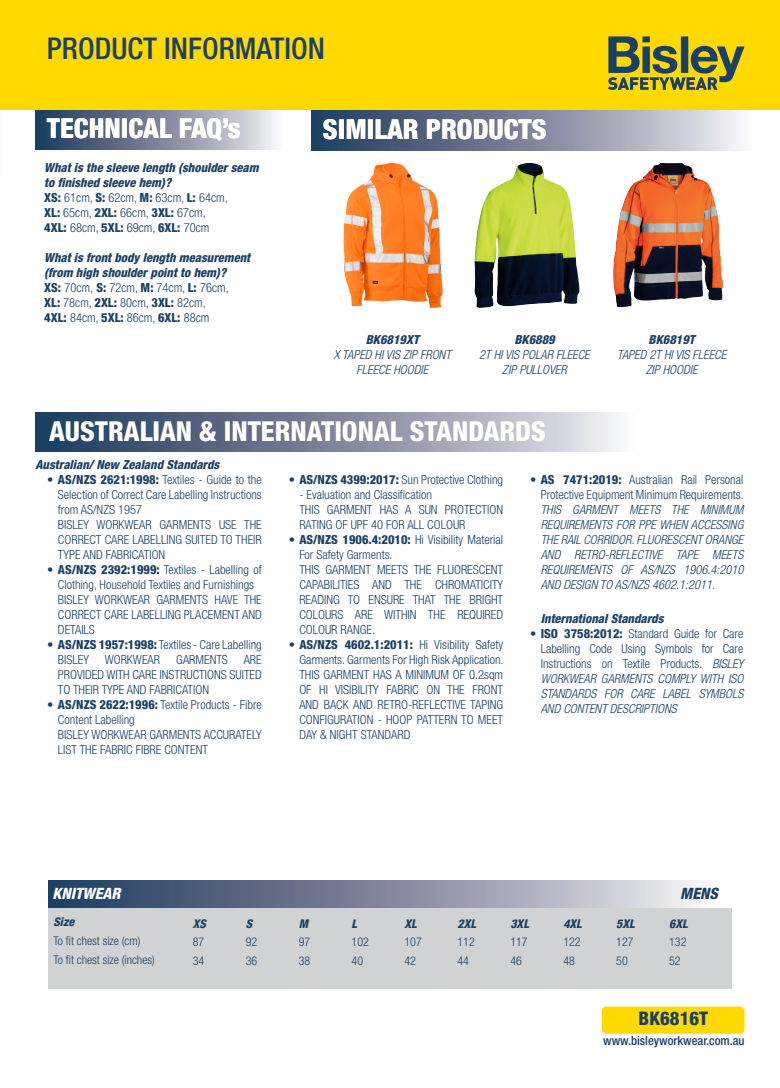
<style>
.page{position:relative;width:780px;height:1088px;background:#fff}
.page>*{position:absolute;margin:0;border:0;box-sizing:border-box;transform-origin:0 0}
.t1{font:500 condensed 30px "Helvetica Neue LT Std";color:#1b4064}
.t2{font:800 condensed 27.5px "Helvetica Neue LT Std";color:#fff}
.t3{font:800 condensed 18.75px "Helvetica Neue LT Std";color:#1b4064}
.t4{font:italic 800 condensed 15.62px "Helvetica Neue LT Std";color:#fff}
.t5{font:italic 800 condensed 15.62px "Helvetica Neue LT Std";color:#1b4064}
.t6{font:300 condensed 12.5px/15px "Helvetica Neue LT Std";color:#1b4064;text-align:justify}
.t7{font:italic 300 condensed 12.5px/15px "Helvetica Neue LT Std";color:#1b4064;text-align:center}
.t8{font:italic 800 condensed 12.5px/15px "Helvetica Neue LT Std";color:#1b4064}
.t9{font:500 condensed 12.5px "Helvetica Neue LT Std";color:#1b4064}
.t10{font:300 condensed 12px/18.8px "Helvetica Neue LT Std";color:#1b4064;text-align:justify}
.t11{font:italic 800 condensed 12px "Helvetica Neue LT Std";color:#1b4064}
.s1{font-weight:800}
.s2{font-weight:800;font-style:normal}
.s3{font-style:normal}
.s4{font-weight:800;font-style:italic}
</style>
<div class="page">
<svg style="left:35px;top:412px;width:583px;height:39px;background:#7f899f"></svg>
<svg style="left:35px;top:109px;width:276px;height:40px;background:#9199a6"></svg>
<svg style="left:311px;top:109px;width:451px;height:41px;background:#8a91a0"></svg>
<div style="left:0;top:0;width:18px;height:109px;background:#ffd900"></div>
<div style="left:18px;top:0;width:762px;height:109px;background:#ffd900"></div>
<div style="left:601px;top:1006px;width:143px;height:28px;background:#ffd900;border-radius:5px"></div>
<svg style="left:608px;top:36px;width:136px;height:54px"></svg>
<img style="left:474px;top:163px;width:105px;height:145px">
<img style="left:613px;top:165px;width:110px;height:142px">
<img style="left:343px;top:163px;width:59px;height:143px">
<div style="left:48px;top:908px;width:683px;height:81px;background:#d1d2d4"></div>
<svg style="left:48px;top:881px;width:649px;height:27px;background:#818aa0"></svg>
<p class="t1" style="left:47px;top:31px;width:279px">PRODUCT INFORMATION</p>
<p class="t2" style="left:47px;top:111px;width:195px">TECHNICAL FAQ’s</p>
<p class="t2" style="left:323px;top:112px;width:225px">SIMILAR PRODUCTS</p>
<p class="t8" style="left:44px;top:160px;width:216px">What is the sleeve length (shoulder seam to finished sleeve hem)?</p>
<p class="t6" style="left:44px;top:190px;width:185px"><span class="s1">XS:</span> 61cm, <span class="s1">S:</span> 62cm, <span class="s1">M:</span> 63cm, <span class="s1">L:</span> 64cm,</p>
<p class="t6" style="left:44px;top:205px;width:163px"><span class="s1">XL:</span> 65cm, <span class="s1">2XL:</span> 66cm, <span class="s1">3XL:</span> 67cm,</p>
<p class="t6" style="left:44px;top:220px;width:167px"><span class="s1">4XL:</span> 68cm, <span class="s1">5XL:</span> 69cm, <span class="s1">6XL:</span> 70cm</p>
<p class="t8" style="left:44px;top:250px;width:207px">What is front body length measurement (from high shoulder point to hem)?</p>
<p class="t6" style="left:44px;top:280px;width:186px"><span class="s1">XS:</span> 70cm, <span class="s1">S:</span> 72cm, <span class="s1">M:</span> 74cm, <span class="s1">L:</span> 76cm,</p>
<p class="t6" style="left:44px;top:295px;width:163px"><span class="s1">XL:</span> 78cm, <span class="s1">2XL:</span> 80cm, <span class="s1">3XL:</span> 82cm,</p>
<p class="t6" style="left:44px;top:310px;width:167px"><span class="s1">4XL:</span> 84cm, <span class="s1">5XL:</span> 86cm, <span class="s1">6XL:</span> 88cm</p>
<p class="t8" style="left:366px;top:332px;width:55px">BK6819XT</p>
<p class="t7" style="left:334px;top:347px;width:118px">X TAPED HI VIS ZIP FRONT<br>FLEECE HOODIE</p>
<p class="t8" style="left:514px;top:332px;width:42px">BK6889</p>
<p class="t7" style="left:479px;top:347px;width:112px">2T HI VIS POLAR FLEECE<br>ZIP PULLOVER</p>
<p class="t2" style="left:49px;top:414px;width:498px">AUSTRALIAN &amp; INTERNATIONAL STANDARDS</p>
<p class="t8" style="left:648px;top:332px;width:48px">BK6819T</p>
<p class="t7" style="left:617px;top:347px;width:111px">TAPED 2T HI VIS FLEECE<br>ZIP HOODIE</p>
<p class="t8" style="left:35px;top:457px;width:185px">Australian/ New Zealand Standards</p>
<p class="t6" style="left:58px;top:472px;width:205px;text-indent:-11px"><span class="s1">• AS/NZS 2621:1998:</span> Textiles - Guide to the Selection of Correct Care Labelling Instructions from AS/NZS 1957</p>
<p class="t6" style="left:58px;top:517px;width:205px">BISLEY WORKWEAR GARMENTS USE THE CORRECT CARE LABELLING SUITED TO THEIR TYPE AND FABRICATION</p>
<p class="t6" style="left:47px;top:562px;width:216px;text-align:center"><span class="s1">• AS/NZS 2392:1999:</span> Textiles - Labelling of<br>Clothing, Household Textiles and Furnishings</p>
<p class="t6" style="left:58px;top:592px;width:205px">BISLEY WORKWEAR GARMENTS HAVE THE CORRECT CARE LABELLING PLACEMENT AND DETAILS</p>
<p class="t6" style="left:47px;top:637px;width:216px"><span class="s1">• AS/NZS 1957:1998:</span> Textiles - Care Labelling</p>
<p class="t6" style="left:58px;top:652px;width:32px">BISLEY</p>
<p class="t6" style="left:105px;top:652px;width:57px">WORKWEAR</p>
<p class="t6" style="left:176px;top:652px;width:53px">GARMENTS</p>
<p class="t6" style="left:58px;top:652px;width:205px;text-indent:186px">ARE PROVIDED WITH CARE INSTRUCTIONS SUITED TO THEIR TYPE AND FABRICATION</p>
<p class="t6" style="left:58px;top:697px;width:205px;text-indent:-11px"><span class="s1">• AS/NZS 2622:1996:</span> Textile Products - Fibre<br>Content Labelling</p>
<p class="t6" style="left:58px;top:727px;width:205px">BISLEY WORKWEAR GARMENTS ACCURATELY<br>LIST THE FABRIC FIBRE CONTENT</p>
<p class="t6" style="left:289px;top:472px;width:216px"><span class="s1">• AS/NZS 4399:2017:</span> Sun Protective Clothing</p>
<p class="t6" style="left:299px;top:487px;width:134px">- Evaluation and Classification</p>
<p class="t6" style="left:299px;top:502px;width:205px">THIS GARMENT HAS A SUN PROTECTION<br>RATING OF UPF 40 FOR ALL COLOUR</p>
<p class="t6" style="left:299px;top:532px;width:205px;text-indent:-11px"><span class="s1">• AS/NZS 1906.4:2010:</span> Hi Visibility Material<br>For Safety Garments.</p>
<p class="t6" style="left:299px;top:562px;width:205px">THIS GARMENT MEETS THE FLUORESCENT CAPABILITIES AND THE CHROMATICITY READING TO ENSURE THAT THE BRIGHT COLOURS ARE WITHIN THE REQUIRED COLOUR RANGE.</p>
<p class="t6" style="left:289px;top:637px;width:216px;text-align:right"><span class="s1">• AS/NZS 4602.1:2011:</span> Hi Visibility Safety<br>Garments. Garments For High Risk Application.</p>
<p class="t6" style="left:299px;top:667px;width:205px">THIS GARMENT HAS A MINIMUM OF 0.2sqm OF HI VISIBILITY FABRIC ON THE FRONT AND BACK AND RETRO-REFLECTIVE TAPING CONFIGURATION - HOOP PATTERN TO MEET DAY &amp; NIGHT STANDARD</p>
<p class="t6" style="left:530px;top:472px;width:215px;text-align:right"><span class="s1">• AS 7471:2019:</span> Australian Rail Personal<br>Protective Equipment Minimum Requirements.</p>
<p class="t7" style="left:540px;top:502px;width:204px;text-align:justify">THIS GARMENT MEETS THE MINIMUM REQUIREMENTS FOR PPE WHEN ACCESSING THE RAIL CORRIDOR. FLUORESCENT ORANGE AND RETRO-REFLECTIVE TAPE MEETS REQUIREMENTS OF AS/NZS 1906.4:2010<br>AND DESIGN TO AS/NZS 4602.1:2011.</p>
<p class="t8" style="left:540px;top:611px;width:124px">International Standards</p>
<p class="t7" style="left:540px;top:626px;width:204px;text-align:justify;text-indent:-11px"><span class="s2">• ISO 3758:2012:</span> <span class="s3">Standard Guide for Care Labelling Code Using Symbols for Care Instructions on Textile Products.</span> BISLEY WORKWEAR GARMENTS COMPLY WITH ISO STANDARDS FOR CARE LABEL SYMBOLS AND CONTENT DESCRIPTIONS</p>
<p class="t4" style="left:52px;top:883px;width:69px">KNITWEAR</p>
<p class="t5" style="left:680px;top:883px;width:39px">MENS</p>
<p class="t11" style="left:53px;top:914px;width:22px">Size</p>
<p class="t10" style="left:53px;top:931px;width:88px">To fit chest size (cm)</p>
<p class="t10" style="left:53px;top:950px;width:103px">To fit chest size (inches)</p>
<p class="t11" style="left:193px;top:916px;width:15px">XS</p>
<p class="t10" style="left:193px;top:932px;width:13px">87</p>
<p class="t10" style="left:193px;top:951px;width:13px">34</p>
<p class="t10" style="left:246px;top:914px;width:13px;text-align:left"><span class="s4">S<br></span>92<br>36</p>
<p class="t10" style="left:299px;top:914px;width:13px;text-align:left"><span class="s4">M<br></span>97<br>38</p>
<p class="t10" style="left:351px;top:914px;width:19px;text-align:left"><span class="s4">L<br></span>102<br>40</p>
<p class="t10" style="left:404px;top:914px;width:19px;text-align:left"><span class="s4">XL<br></span>107<br>42</p>
<p class="t10" style="left:457px;top:914px;width:20px"><span class="s4">2XL </span>112<br>44</p>
<p class="t10" style="left:510px;top:914px;width:20px"><span class="s4">3XL </span>117<br>46</p>
<p class="t10" style="left:563px;top:914px;width:20px"><span class="s4">4XL </span>122<br>48</p>
<p class="t10" style="left:616px;top:914px;width:20px"><span class="s4">5XL </span>127<br>50</p>
<p class="t10" style="left:669px;top:914px;width:20px"><span class="s4">6XL </span>132<br>52</p>
<p class="t3" style="left:638px;top:1007px;width:71px">BK6816T</p>
<p class="t9" style="left:603px;top:1033px;width:143px">www.bisleyworkwear.com.au</p>
</div>
